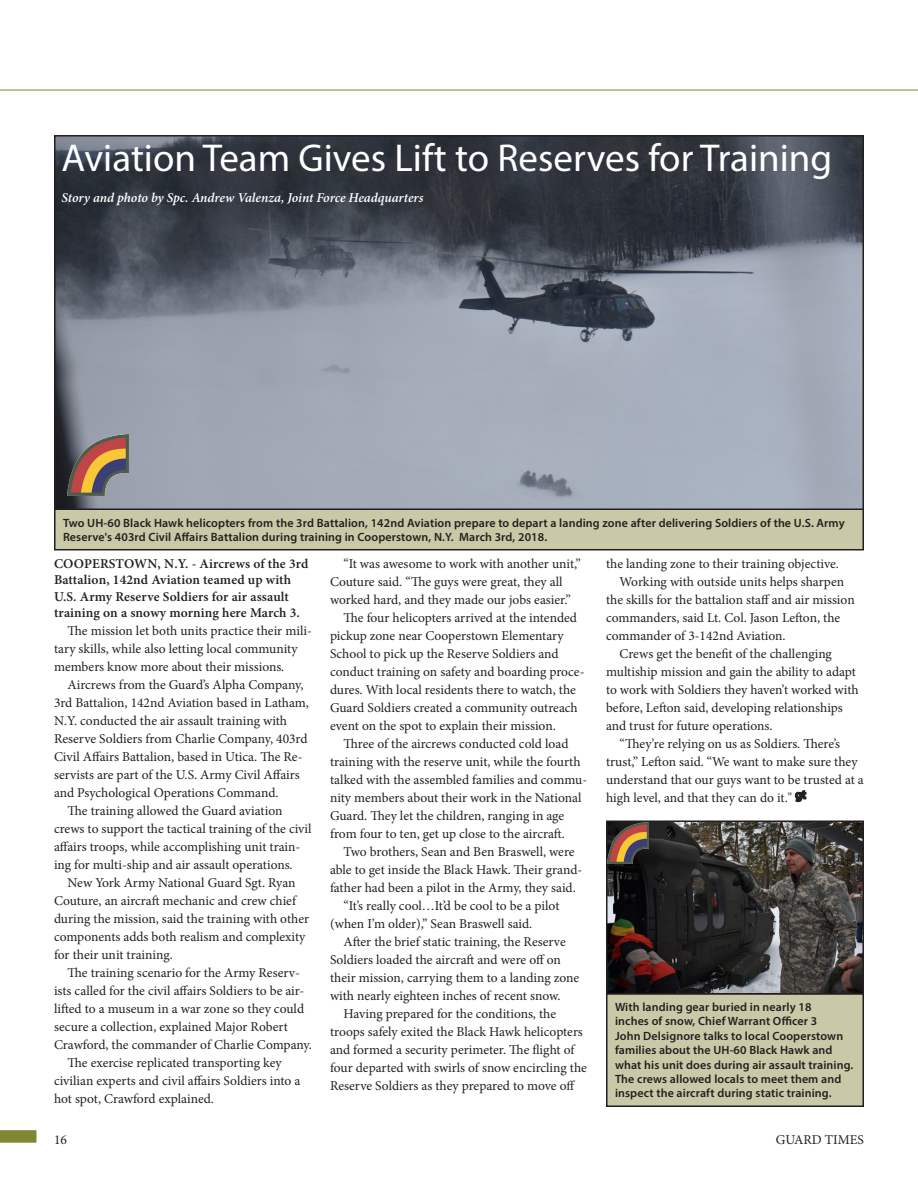
<style>
.page{position:relative;width:918px;height:1188px;background:#fff}
.page>*{position:absolute;margin:0;border:0;box-sizing:border-box;transform-origin:0 0}
.section_feature_titl{font:39px "Myriad Pro";color:#fff}
.body_main{font:13.5px/18px "Minion Pro";color:#231f20}
.article_lead-in{font:600 13.5px/16.5px "Minion Pro";letter-spacing:.01em;color:#231f20}
.body_main-2{font:italic 600 13.5px "Minion Pro";letter-spacing:-.005em;color:#fff}
.photo_caption{font:600 12px/14.4px "Myriad Pro";letter-spacing:.01em;color:#231f20}
</style>
<div class="page">
<hr style="left:0;top:90px;width:918px;height:1px;background:#7e8733">
<div style="left:0;top:1130px;width:36px;height:12px;background:#7e8733"></div>
<svg style="left:795px;top:790px;width:11px;height:12px"></svg>
<img style="left:57px;top:138px;width:804px;height:370px">
<div style="left:607px;top:994px;width:256px;height:112px;background:#c9c9a7"></div>
<div style="left:606px;top:993px;width:258px;height:114px;border:2px solid #231f20"></div>
<img style="left:609px;top:823px;width:252px;height:168px">
<div style="left:606px;top:820px;width:258px;height:174px;border:2px solid #231f20"></div>
<img style="left:68px;top:435px;width:61px;height:61px">
<img style="left:608px;top:823px;width:41px;height:41px">
<div style="left:55px;top:509px;width:808px;height:41px;background:#c9c9a7"></div>
<div style="left:54px;top:508px;width:810px;height:42px;border:2px solid #231f20"></div>
<p class="section_feature_titl" style="left:62px;top:134px;width:772px">Aviation Team Gives Lift to Reserves for Training</p>
<p class="body_main-2" style="left:62px;top:188px;width:363px">Story and photo by Spc. Andrew Valenza, Joint Force Headquarters</p>
<p class="photo_caption" style="left:63px;top:515px;width:783px">Two UH-60 Black Hawk helicopters from the 3rd Battalion, 142nd Aviation prepare to depart a landing zone after delivering Soldiers of the U.S. Army<br>Reserve's 403rd Civil Affairs Battalion during training in Cooperstown, N.Y. March 3rd, 2018.</p>
<p class="article_lead-in" style="left:54px;top:555px;width:256px">COOPERSTOWN, N.Y. - Aircrews of the 3rd Battalion, 142nd Aviation teamed up with U.S. Army Reserve Soldiers for air assault training on a snowy morning here March 3.</p>
<p class="body_main" style="left:54px;top:622px;width:259px;text-indent:14px">The mission let both units practice their mili&shy;tary skills, while also letting local community members know more about their missions.</p>
<p class="body_main" style="left:54px;top:676px;width:257px;text-indent:14px">Aircrews from the Guard’s Alpha Company, 3rd Battalion, 142nd Aviation based in Latham, N.Y. conducted the air assault training with Reserve Soldiers from Charlie Company, 403rd Civil Affairs Battalion, based in Utica. The Re&shy;servists are part of the U.S. Army Civil Affairs and Psychological Operations Command.</p>
<p class="body_main" style="left:54px;top:802px;width:259px;text-indent:14px">The training allowed the Guard aviation crews to support the tactical training of the civil affairs troops, while accomplishing unit train&shy;ing for multi-ship and air assault operations.</p>
<p class="body_main" style="left:54px;top:874px;width:257px;text-indent:14px">New York Army National Guard Sgt. Ryan Couture, an aircraft mechanic and crew chief during the mission, said the training with other components adds both realism and complexity for their unit training.</p>
<p class="body_main" style="left:54px;top:964px;width:259px;text-indent:14px">The training scenario for the Army Reserv&shy;ists called for the civil affairs Soldiers to be air&shy;lifted to a museum in a war zone so they could secure a collection, explained Major Robert Crawford, the commander of Charlie Company.</p>
<p class="body_main" style="left:54px;top:1054px;width:248px;text-indent:14px">The exercise replicated transporting key civilian experts and civil affairs Soldiers into a hot spot, Crawford explained.</p>
<p class="body_main" style="left:330px;top:555px;width:252px;text-indent:14px">“It was awesome to work with another unit,”<br>Couture said. “The guys were great, they all worked hard, and they made our jobs easier.”</p>
<p class="body_main" style="left:330px;top:609px;width:256px;text-indent:14px">The four helicopters arrived at the intended pickup zone near Cooperstown Elementary School to pick up the Reserve Soldiers and conduct training on safety and boarding proce&shy;dures. With local residents there to watch, the Guard Soldiers created a community outreach event on the spot to explain their mission.</p>
<p class="body_main" style="left:330px;top:735px;width:259px;text-indent:14px">Three of the aircrews conducted cold load training with the reserve unit, while the fourth talked with the assembled families and commu&shy;nity members about their work in the National Guard. They let the children, ranging in age from four to ten, get up close to the aircraft.</p>
<p class="body_main" style="left:330px;top:843px;width:254px;text-align:center">Two brothers, Sean and Ben Braswell, were able to get inside the Black Hawk. Their grand&shy;father had been a pilot in the Army, they said.</p>
<p class="body_main" style="left:330px;top:897px;width:231px;text-indent:14px">“It’s really cool…It’d be cool to be a pilot (when I’m older),” Sean Braswell said.</p>
<p class="body_main" style="left:330px;top:933px;width:251px;text-indent:14px">After the brief static training, the Reserve Soldiers loaded the aircraft and were off on their mission, carrying them to a landing zone with nearly eighteen inches of recent snow.</p>
<p class="body_main" style="left:330px;top:1005px;width:258px;text-indent:14px">Having prepared for the conditions, the troops safely exited the Black Hawk helicopters and formed a security perimeter. The flight of four departed with swirls of snow encircling the Reserve Soldiers as they prepared to move off</p>
<p class="body_main" style="left:606px;top:555px;width:234px">the landing zone to their training objective.</p>
<p class="body_main" style="left:606px;top:573px;width:250px;text-indent:14px">Working with outside units helps sharpen the skills for the battalion staff and air mission commanders, said Lt. Col. Jason Lefton, the commander of 3-142nd Aviation.</p>
<p class="body_main" style="left:606px;top:645px;width:254px;text-indent:14px">Crews get the benefit of the challenging multiship mission and gain the ability to adapt to work with Soldiers they haven’t worked with before, Lefton said, developing relationships and trust for future operations.</p>
<p class="body_main" style="left:606px;top:735px;width:259px;text-indent:14px">“They’re relying on us as Soldiers. There’s trust,” Lefton said. “We want to make sure they understand that our guys want to be trusted at a high level, and that they can do it."</p>
<p class="photo_caption" style="left:615px;top:999px;width:240px">With landing gear buried in nearly 18<br>inches of snow, Chief Warrant Officer 3<br>John Delsignore talks to local Cooperstown families about the UH-60 Black Hawk and what his unit does during air assault training.<br>The crews allowed locals to meet them and inspect the aircraft during static training.</p>
<p class="body_main" style="left:54px;top:1130px;width:14px">16</p>
<p class="body_main" style="left:776px;top:1130px;width:90px">GUARD TIMES</p>
</div>
